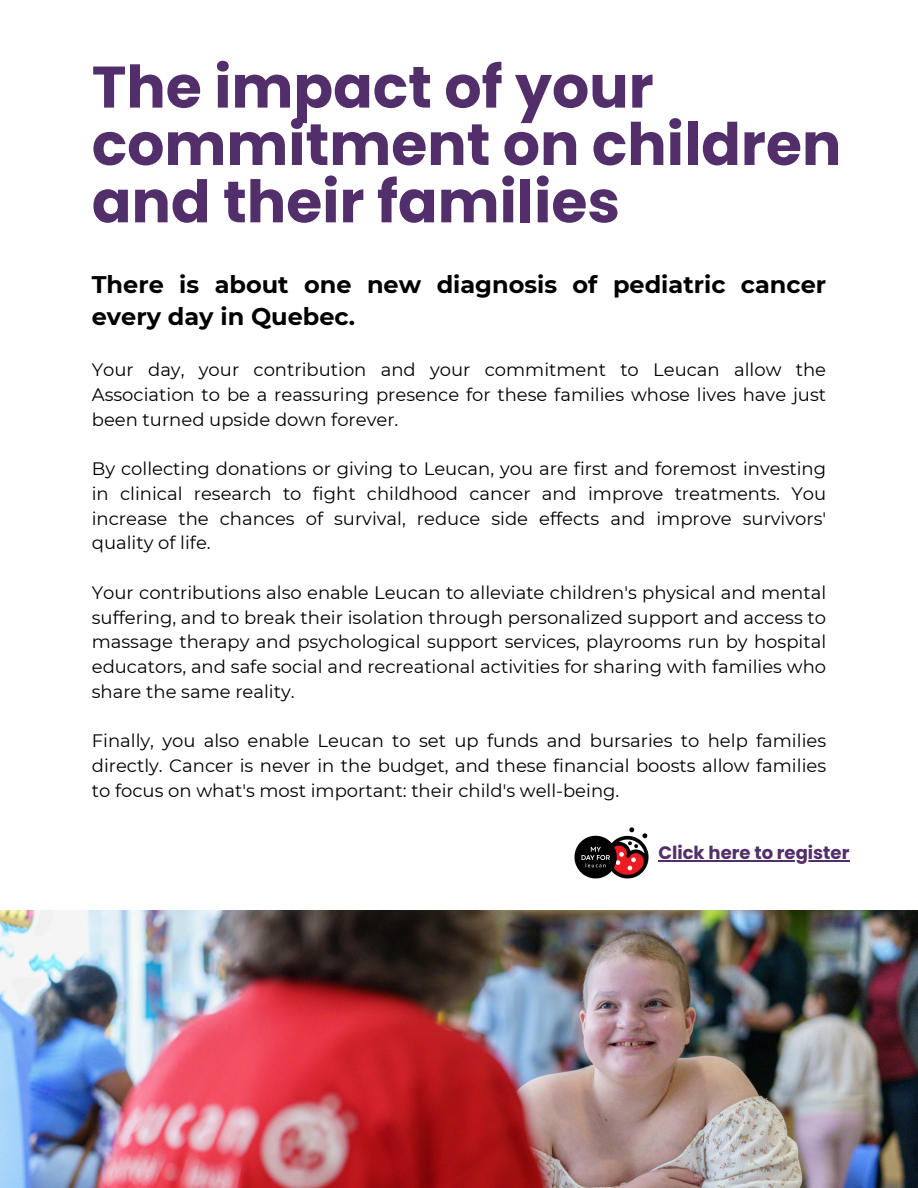
<style>
.page{position:relative;width:918px;height:1188px;background:#fff}
.page>*{position:absolute;margin:0;border:0;box-sizing:border-box;transform-origin:0 0}
.t1{font:700 58.5px/57.3px "Poppins";color:#522f6a}
.t2{font:700 24px/32.7px "Montserrat";color:#000}
.t3{font:18px/24.8px "Montserrat";color:#000;text-align:justify}
.t4{font:700 18px "Poppins";color:#522f6a}
</style>
<div class="page">
<img style="left:0;top:910px;width:918px;height:278px">
<img style="left:574px;top:828px;width:75px;height:50px">
<hr style="left:658px;top:860px;width:191px;height:1px;background:#522f6a">
<p class="t1" style="left:92px;top:58px;width:751px">The impact of your commitment on children and their families</p>
<h1 class="t2" style="left:92px;top:268px;width:736px">There is about one new diagnosis of pediatric cancer every day in Quebec.</h1>
<h2 class="t3" style="left:92px;top:357px;width:736px">Your day, your contribution and your commitment to Leucan allow the Association to be a reassuring presence for these families whose lives have just been turned upside down forever.</h2>
<p class="t3" style="left:92px;top:456px;width:736px">By collecting donations or giving to Leucan, you are first and foremost investing in clinical research to fight childhood cancer and improve treatments. You increase the chances of survival, reduce side effects and improve survivors' quality of life.</p>
<p class="t3" style="left:92px;top:580px;width:736px">Your contributions also enable Leucan to alleviate children's physical and mental suffering, and to break their isolation through personalized support and access to massage therapy and psychological support services, playrooms run by hospital educators, and safe social and recreational activities for sharing with families who share the same reality.</p>
<p class="t3" style="left:92px;top:728px;width:736px">Finally, you also enable Leucan to set up funds and bursaries to help families directly. Cancer is never in the budget, and these financial boosts allow families to focus on what's most important: their child's well-being.</p>
<p class="t4" style="left:658px;top:840px;width:193px">Click here to register</p>
</div>
